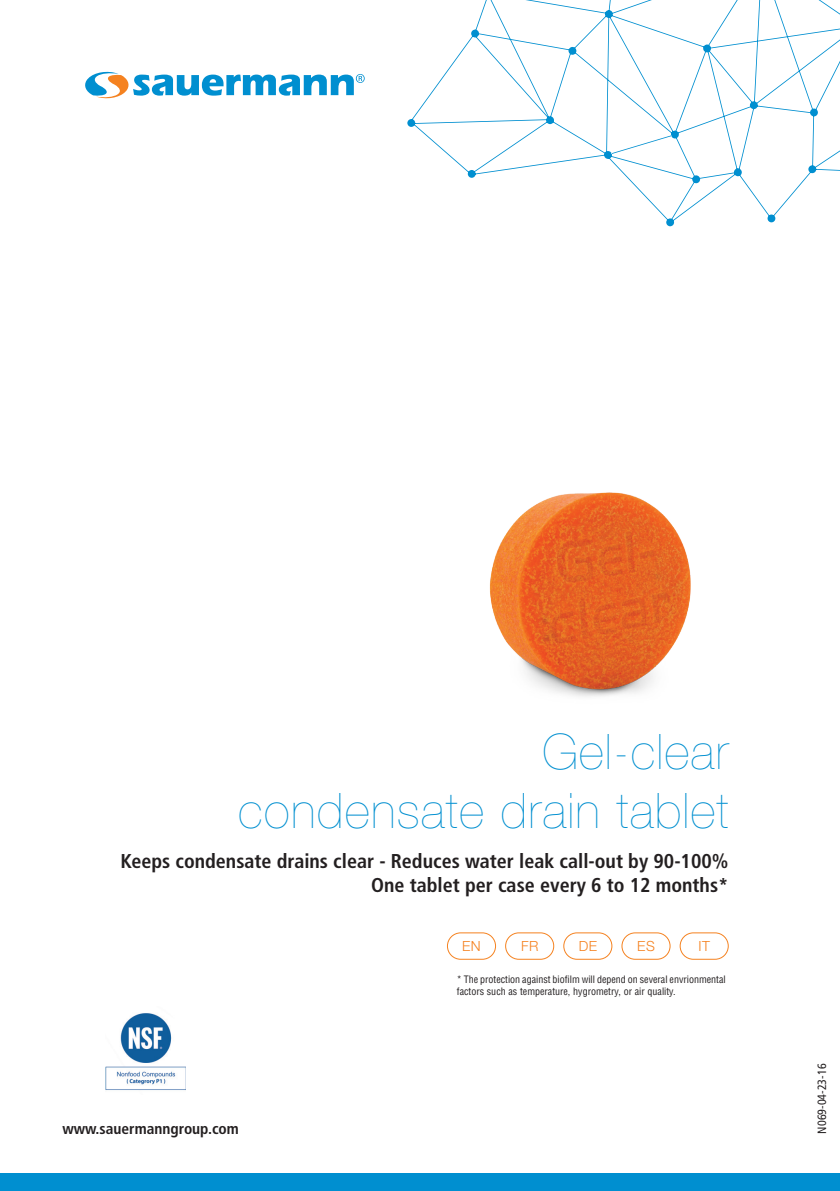
<style>
.page{position:relative;width:840px;height:1191px;background:#fff}
.page>*{position:absolute;margin:0;border:0;box-sizing:border-box;transform-origin:0 0}
.t1{font:200 49px/58.8px "Helvetica Neue LT Std";letter-spacing:.03em;color:#008fd0;text-align:right}
.t2{font:700 condensed 20px "Frutiger LT Std";color:#231f20}
.t3{font:700 condensed 15.4px "Frutiger LT Std";color:#231f20}
.t4{font:300 14px "Helvetica Neue LT Std";letter-spacing:.03em;color:#f58220}
.t5{font:condensed 12px "Frutiger LT Std";color:#231f20}
.Normal_e{font:condensed 10px/12px "Helvetica LT Std";color:#231f20}
</style>
<div class="page">
<svg style="left:85px;top:72px;width:279px;height:26px"></svg>
<div style="left:0;top:1173px;width:839px;height:18px;background:#008fd0"></div>
<svg style="left:407px;top:0;width:432px;height:226px"></svg>
<div style="left:563px;top:932px;width:49px;height:27px;border:1px solid #f58220;border-radius:13px"></div>
<div style="left:446px;top:932px;width:49px;height:27px;border:1px solid #f58220;border-radius:13px"></div>
<div style="left:621px;top:932px;width:49px;height:27px;border:1px solid #f58220;border-radius:13px"></div>
<div style="left:679px;top:932px;width:49px;height:27px;border:1px solid #f58220;border-radius:13px"></div>
<div style="left:505px;top:932px;width:49px;height:27px;border:1px solid #f58220;border-radius:13px"></div>
<img style="left:489px;top:492px;width:202px;height:205px">
<img style="left:105px;top:1013px;width:81px;height:78px">
<p class="t1" style="left:238px;top:722px;width:491px">Gel-clear<br>condensate drain tablet</p>
<p class="t2" style="left:120px;top:849px;width:609px">Keeps condensate drains clear - Reduces water leak call-out by 90-100%</p>
<p class="t2" style="left:371px;top:873px;width:358px">One tablet per case every 6 to 12 months*</p>
<p class="t3" style="left:62px;top:1119px;width:178px">www.sauermanngroup.com</p>
<p class="t4" style="left:462px;top:937px;width:20px">EN</p>
<p class="t4" style="left:520px;top:937px;width:19px">FR</p>
<p class="t4" style="left:578px;top:937px;width:20px">DE</p>
<p class="t4" style="left:637px;top:937px;width:19px">ES</p>
<p class="t4" style="left:698px;top:937px;width:13px">IT</p>
<p class="Normal_e" style="left:456px;top:973px;width:270px">* The protection against biofilm will depend on several envrionmental factors such as temperature, hygrometry, or air quality.</p>
<p class="t5" style="left:814px;top:1133px;width:71px;rotate:-90deg">N069-04-23-16</p>
</div>
